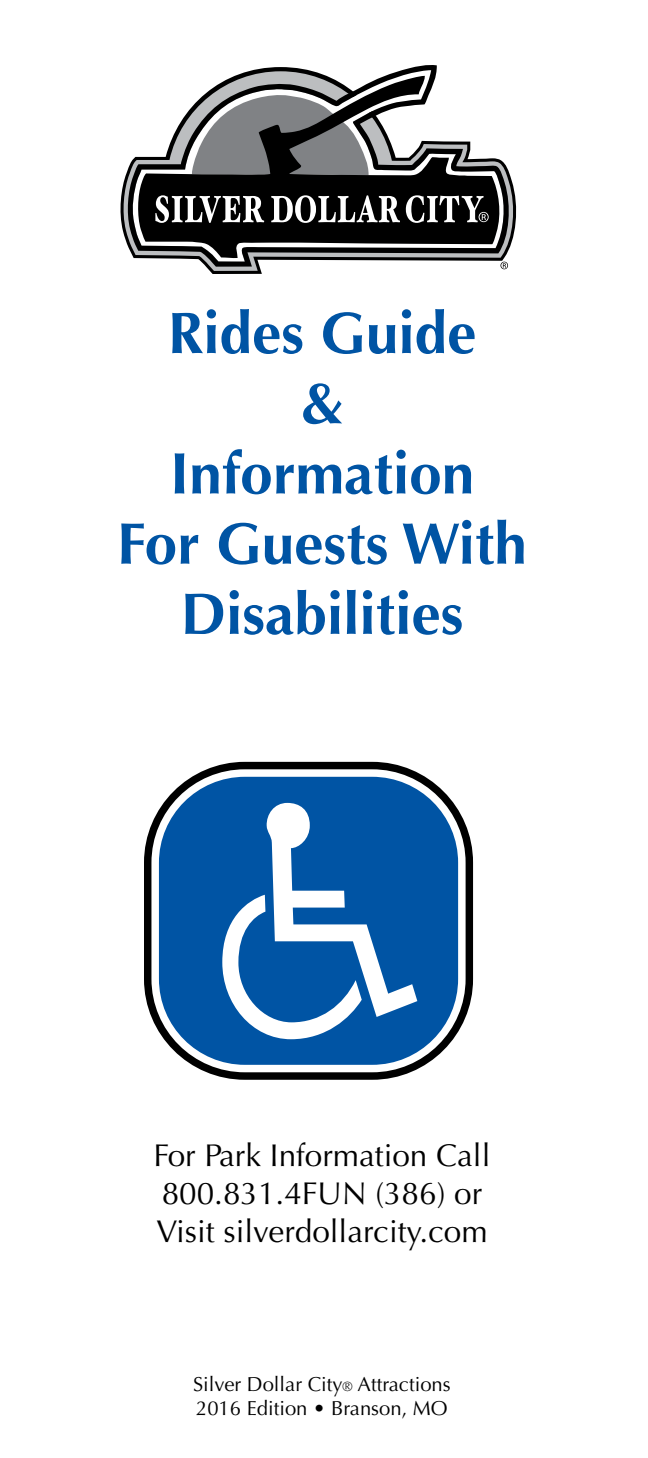
<style>
.page{position:relative;width:648px;height:1458px;background:#fff}
.page>*{position:absolute;margin:0;border:0;box-sizing:border-box;transform-origin:0 0}
.t1{font:700 58.5px/70.2px "Optima";color:#0054a4;text-align:center}
.t2{font:31.5px/37.8px "Optima";color:#000}
.t3{font:20.25px/24.3px "Optima";color:#000}
.s1{font-size:13.5px}
</style>
<div class="page">
<svg style="left:121px;top:175px;width:396px;height:96px"></svg>
<svg style="left:126px;top:65px;width:386px;height:202px"></svg>
<svg style="left:166px;top:70px;width:229px;height:6px"></svg>
<svg style="left:137px;top:76px;width:365px;height:182px"></svg>
<svg style="left:155px;top:195px;width:109px;height:28px"></svg>
<svg style="left:271px;top:195px;width:129px;height:28px"></svg>
<svg style="left:406px;top:195px;width:83px;height:28px"></svg>
<svg style="left:500px;top:262px;width:8px;height:7px"></svg>
<div style="left:144px;top:762px;width:329px;height:318px;border:22px solid #000;border-radius:90px"></div>
<div style="left:155px;top:773px;width:307px;height:296px;background:#0054a4;border-radius:90px"></div>
<div style="left:151px;top:769px;width:315px;height:303px;border:7px solid #fff;border-radius:90px"></div>
<svg style="left:222px;top:803px;width:195px;height:236px"></svg>
<h1 class="t1" style="left:117px;top:299px;width:411px">Rides Guide<br>&amp;<br>Information<br>For Guests With<br>Disabilities</h1>
<p class="t2" style="left:153px;top:1137px;width:339px">For Park Information Call<br>800.831.4FUN (386) or<br>Visit silverdollarcity.com</p>
<p class="t3" style="left:193px;top:1372px;width:259px">Silver Dollar City<span class="s1">®</span> Attractions<br>2016 Edition • Branson, MO</p>
</div>
